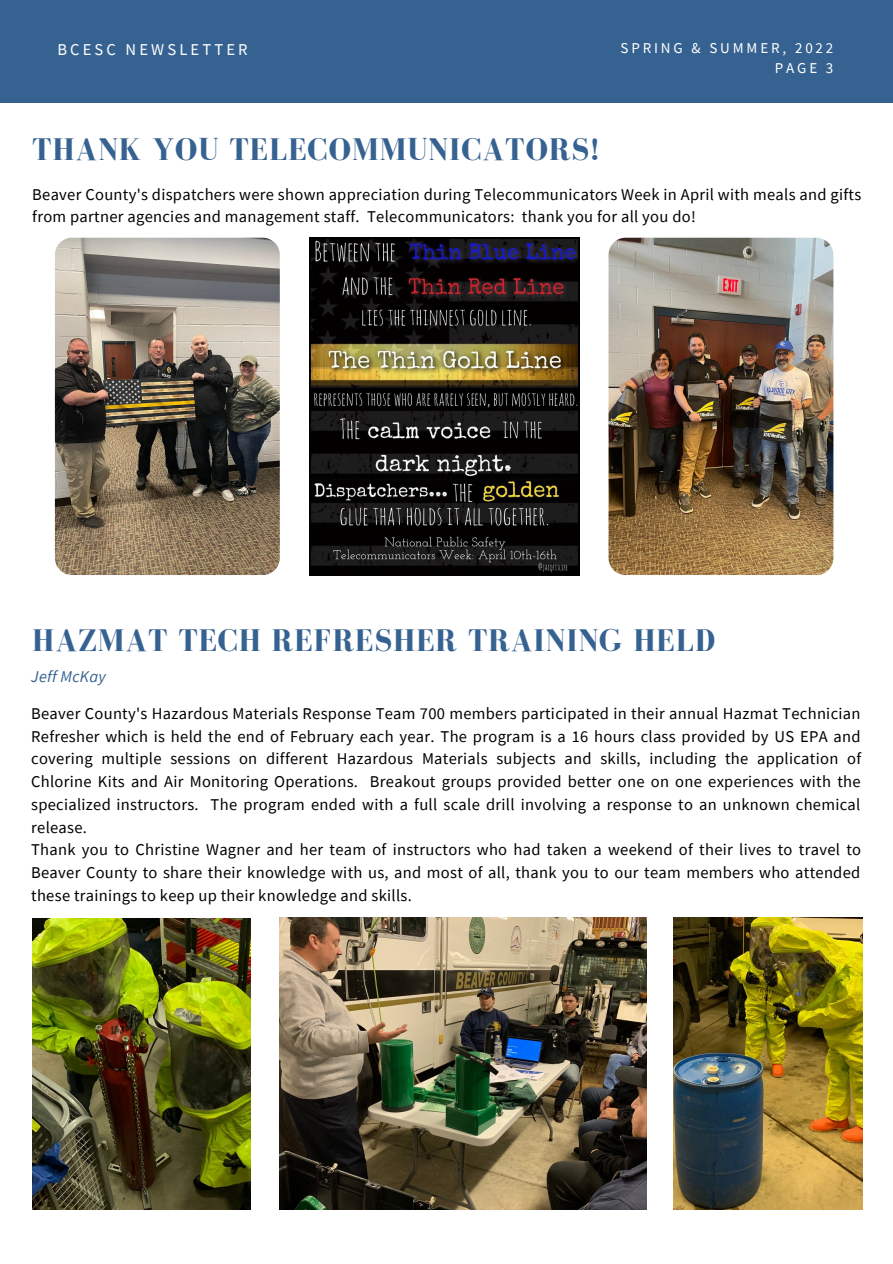
<style>
.page{position:relative;width:893px;height:1264px;background:#fff}
.page>*{position:absolute;margin:0;border:0;box-sizing:border-box;transform-origin:0 0}
.t1{font:700 32.1px "Bodoni FLF";letter-spacing:.03em;color:#366291}
.t2{font:16.5px/22.8px "Source Sans Pro";letter-spacing:.02em;color:#000}
.t3{font:16.5px "Source Sans Pro";letter-spacing:.19em;color:#fff}
.t4{font:italic 16.5px "Source Sans Pro";letter-spacing:.02em;color:#366291}
.t5{font:15px/20.2px "Source Sans Pro";letter-spacing:.19em;color:#fff;text-align:right}
</style>
<div class="page">
<div style="left:0;top:0;width:892px;height:102px;background:#366291"></div>
<img style="left:608px;top:238px;width:225px;height:337px;border-radius:17px">
<img style="left:55px;top:238px;width:225px;height:337px;border-radius:17px">
<img style="left:309px;top:238px;width:270px;height:337px">
<img style="left:673px;top:917px;width:189px;height:291px">
<img style="left:280px;top:917px;width:366px;height:291px">
<img style="left:32px;top:918px;width:218px;height:291px">
<p class="t3" style="left:57px;top:39px;width:192px">BCESC NEWSLETTER</p>
<p class="t5" style="left:620px;top:38px;width:214px">SPRING &amp; SUMMER, 2022<br>PAGE 3</p>
<h1 class="t1" style="left:32px;top:132px;width:568px">THANK YOU TELECOMMUNICATORS!</h1>
<p class="t2" style="left:32px;top:183px;width:830px">Beaver County's dispatchers were shown appreciation during Telecommunicators Week in April with meals and gifts from partner agencies and management staff. Telecommunicators: thank you for all you do!</p>
<h1 class="t1" style="left:32px;top:623px;width:684px">HAZMAT TECH REFRESHER TRAINING HELD</h1>
<p class="t4" style="left:31px;top:666px;width:76px">Jeff McKay</p>
<p class="t2" style="left:31px;top:701px;width:831px">Beaver County's Hazardous Materials Response Team 700 members participated in their annual Hazmat Technician Refresher which is held the end of February each year. The program is a 16 hours class provided by US EPA and covering multiple sessions on different Hazardous Materials subjects and skills, including the application of Chlorine Kits and Air Monitoring Operations. Breakout groups provided better one on one experiences with the specialized instructors. The program ended with a full scale drill involving a response to an unknown chemical release.<br>Thank you to Christine Wagner and her team of instructors who had taken a weekend of their lives to travel to Beaver County to share their knowledge with us, and most of all, thank you to our team members who attended these trainings to keep up their knowledge and skills.</p>
</div>
